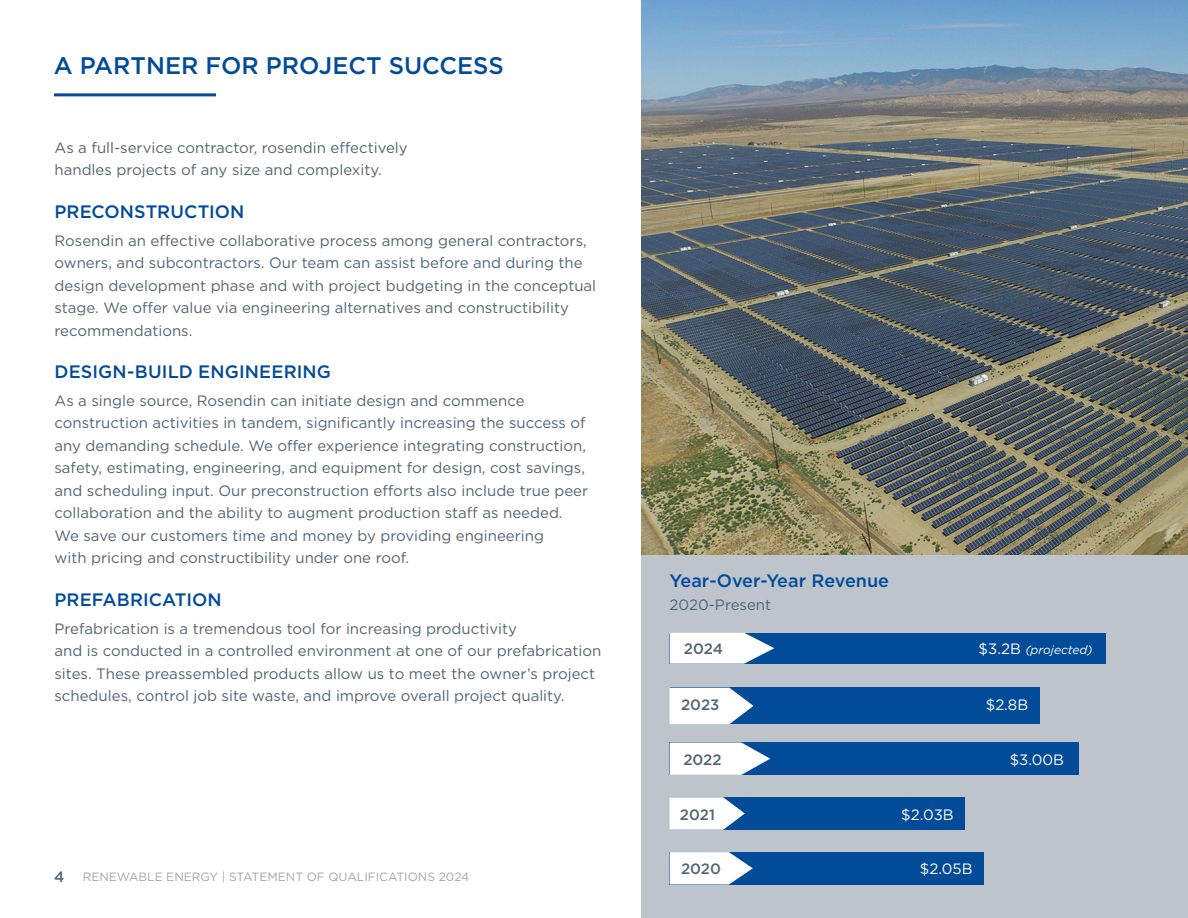
<style>
.page{position:relative;width:1188px;height:918px;background:#fff}
.page>*{position:absolute;margin:0;border:0;box-sizing:border-box;transform-origin:0 0}
.t1{font:500 24px "Gotham";color:#024b99}
.t2{font:500 18px "Gotham";letter-spacing:.005em;color:#024b99}
.t3{font:15px/22.5px "Gotham";color:#536572}
.t4{font:15px "Gotham";color:#fff}
.t5{font:500 15px "Gotham";color:#536572}
.t6{font:12px "Gotham";color:#a4a5a9}
.t7{font:italic 12px "Gotham";color:#fff}
.s1{font-weight:500;font-size:15px;color:#536572}
.s2{font-style:normal;font-size:15px}
</style>
<div class="page">
<img style="left:642px;top:0;width:546px;height:556px">
<hr style="left:54px;top:93px;width:162px;height:3px;background:#024b99">
<div style="left:642px;top:556px;width:546px;height:362px;background:#bdc4cc"></div>
<div style="left:670px;top:688px;width:370px;height:36px;background:#024b99"></div>
<svg style="left:670px;top:688px;width:84px;height:36px;background:#d9e4ef"></svg>
<div style="left:670px;top:742px;width:409px;height:33px;background:#024b99"></div>
<svg style="left:670px;top:742px;width:100px;height:33px;background:#d7e2ee"></svg>
<div style="left:670px;top:797px;width:294px;height:33px;background:#024b99"></div>
<svg style="left:670px;top:797px;width:75px;height:33px;background:#d6e2ee"></svg>
<div style="left:670px;top:852px;width:314px;height:33px;background:#024b99"></div>
<svg style="left:670px;top:852px;width:83px;height:33px;background:#d5e1ee"></svg>
<div style="left:670px;top:633px;width:436px;height:31px;background:#024b99"></div>
<svg style="left:670px;top:633px;width:104px;height:31px;background:#d8e3ef"></svg>
<h1 class="t1" style="left:54px;top:50px;width:451px">A PARTNER FOR PROJECT SUCCESS</h1>
<p class="t3" style="left:55px;top:136px;width:355px">As a full-service contractor, rosendin effectively handles projects of any size and complexity.</p>
<p class="t2" style="left:55px;top:200px;width:192px">PRECONSTRUCTION</p>
<p class="t3" style="left:55px;top:229px;width:543px">Rosendin an effective collaborative process among general contractors, owners, and subcontractors. Our team can assist before and during the design development phase and with project budgeting in the conceptual stage. We offer value via engineering alternatives and constructibility recommendations.</p>
<p class="t2" style="left:55px;top:360px;width:278px">DESIGN-BUILD ENGINEERING</p>
<p class="t3" style="left:55px;top:389px;width:535px">As a single source, Rosendin can initiate design and commence construction activities in tandem, significantly increasing the success of any demanding schedule. We offer experience integrating construction, safety, estimating, engineering, and equipment for design, cost savings, and scheduling input. Our preconstruction efforts also include true peer collaboration and the ability to augment production staff as needed.<br>We save our customers time and money by providing engineering<br>with pricing and constructibility under one roof.</p>
<p class="t2" style="left:55px;top:588px;width:169px">PREFABRICATION</p>
<p class="t3" style="left:55px;top:617px;width:548px">Prefabrication is a tremendous tool for increasing productivity<br>and is conducted in a controlled environment at one of our prefabrication sites. These preassembled products allow us to meet the owner’s project schedules, control job site waste, and improve overall project quality.</p>
<p class="t6" style="left:54px;top:869px;width:417px"><span class="s1">4</span> RENEWABLE ENERGY | STATEMENT OF QUALIFICATIONS 2024</p>
<p class="t2" style="left:670px;top:569px;width:221px">Year-Over-Year Revenue</p>
<p class="t3" style="left:670px;top:593px;width:103px">2020-Present</p>
<p class="t5" style="left:684px;top:639px;width:41px">2024</p>
<p class="t7" style="left:979px;top:642px;width:116px"><span class="s2">$3.2B</span> (projected)</p>
<p class="t5" style="left:681px;top:695px;width:40px">2023</p>
<p class="t4" style="left:986px;top:695px;width:44px">$2.8B</p>
<p class="t5" style="left:683px;top:750px;width:40px">2022</p>
<p class="t4" style="left:1010px;top:750px;width:56px">$3.00B</p>
<p class="t5" style="left:680px;top:804px;width:37px">2021</p>
<p class="t4" style="left:901px;top:805px;width:54px">$2.03B</p>
<p class="t5" style="left:681px;top:859px;width:41px">2020</p>
<p class="t4" style="left:920px;top:859px;width:54px">$2.05B</p>
</div>
